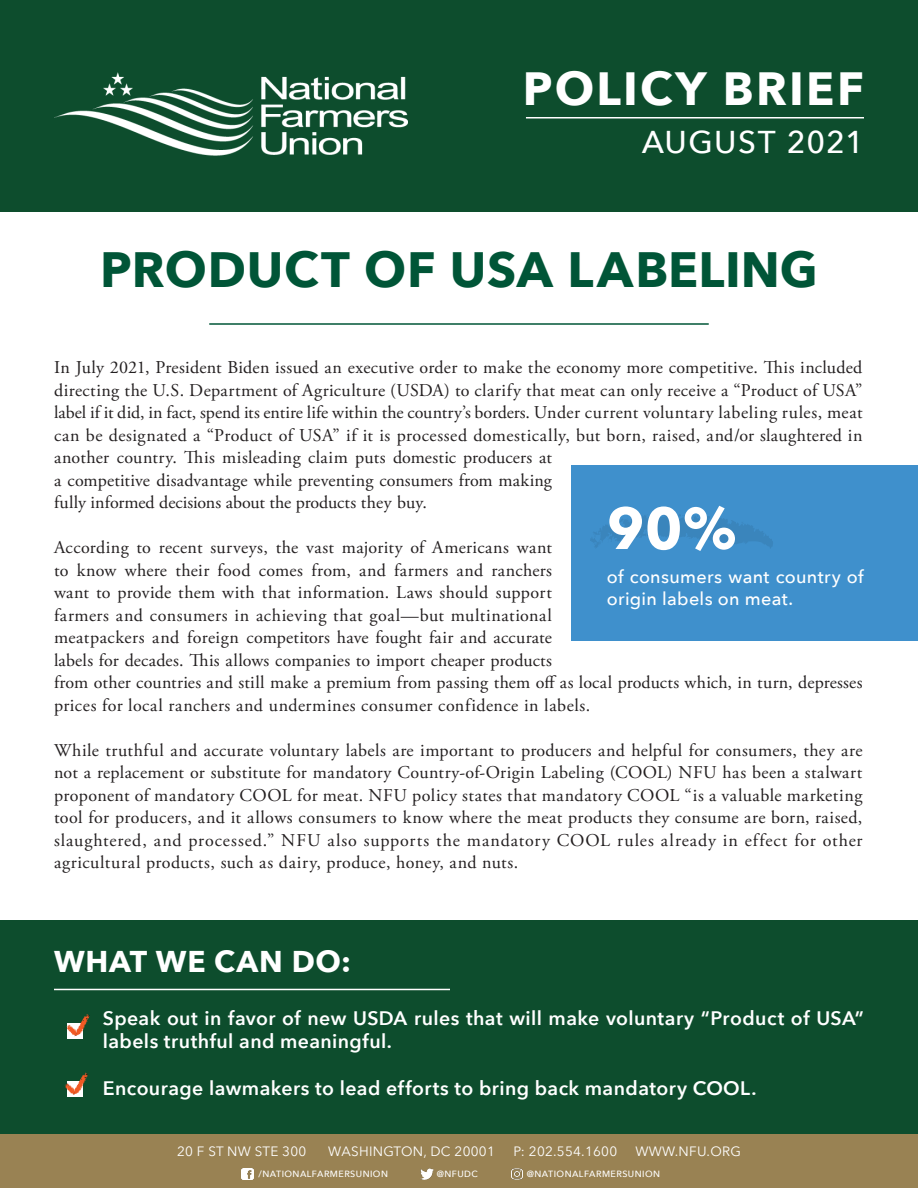
<style>
.page{position:relative;width:918px;height:1188px;background:#fff}
.page>*{position:absolute;margin:0;border:0;box-sizing:border-box;transform-origin:0 0}
.t1{font:700 58.5px "Avenir Next";color:#fff}
.t2{font:700 49.5px "Avenir Next";letter-spacing:.015em;color:#005537}
.t3{font:700 46.5px "Avenir Next";letter-spacing:.05em;color:#fff}
.t4{font:500 31.5px "Avenir Next";letter-spacing:.035em;color:#fff}
.t5{font:700 30px "Avenir Next";letter-spacing:.02em;color:#fff}
.t6{font:600 19.5px/23.4px "Avenir Next";letter-spacing:.02em;color:#fff}
.t7{font:18px/22.5px "Adobe Garamond Pro";letter-spacing:.015em;color:#231f20}
.t8{font:500 18px/21.6px "Avenir Next";letter-spacing:.015em;color:#fff}
.New_Paragraph_Style{font:13.5px "Avenir Next";letter-spacing:.02em;color:#fff}
.New_Paragraph_Style-2{font:500 9px "Avenir Next";letter-spacing:.05em;color:#fff}
</style>
<div class="page">
<div style="left:572px;top:465px;width:346px;height:176px;background:#3f90cc"></div>
<svg style="left:590px;top:514px;width:183px;height:34px"></svg>
<div style="left:0;top:920px;width:918px;height:223px;background:#0d4d2d"></div>
<hr style="left:209px;top:323px;width:500px;height:2px;background:#005537">
<hr style="left:54px;top:989px;width:396px;height:1px;background:#fff">
<div style="left:68px;top:1023px;width:15px;height:16px;background:#fff"></div>
<div style="left:68px;top:1081px;width:15px;height:16px;background:#fff"></div>
<svg style="left:66px;top:1014px;width:24px;height:22px"></svg>
<svg style="left:65px;top:1072px;width:23px;height:23px"></svg>
<div style="left:0;top:1134px;width:918px;height:54px;background:#998253"></div>
<img style="left:512px;top:1168px;width:11px;height:12px">
<svg style="left:421px;top:1168px;width:13px;height:12px"></svg>
<svg style="left:242px;top:1168px;width:11px;height:12px"></svg>
<div style="left:0;top:0;width:918px;height:212px;background:#0d4d2d"></div>
<img style="left:54px;top:72px;width:353px;height:84px">
<hr style="left:526px;top:117px;width:338px;height:1px;background:#fff">
<p class="t3" style="left:523px;top:48px;width:343px">POLICY BRIEF</p>
<p class="t4" style="left:642px;top:115px;width:224px">AUGUST 2021</p>
<p class="t2" style="left:100px;top:226px;width:719px">PRODUCT OF USA LABELING</p>
<p class="t7" style="left:54px;top:357px;width:810px">In July 2021, President Biden issued an executive order to make the economy more competitive. This included directing the U.S. Department of Agriculture (USDA) to clarify that meat can only receive a “Product of USA” label if it did, in fact, spend its entire life within the country’s borders. Under current voluntary labeling rules, meat can be designated a “Product of USA” if it is processed domestically, but born, raised, and/or slaughtered in another country. This misleading claim puts domestic producers at<br>a competitive disadvantage while preventing consumers from making<br>fully informed decisions about the products they buy.</p>
<p class="t7" style="left:54px;top:537px;width:810px">According to recent surveys, the vast majority of Americans want<br>to know where their food comes from, and farmers and ranchers<br>want to provide them with that information. Laws should support<br>farmers and consumers in achieving that goal—but multinational<br>meatpackers and foreign competitors have fought fair and accurate<br>labels for decades. This allows companies to import cheaper products<br>from other countries and still make a premium from passing them off as local products which, in turn, depresses prices for local ranchers and undermines consumer confidence in labels.</p>
<p class="t7" style="left:54px;top:739px;width:810px;text-align:justify">While truthful and accurate voluntary labels are important to producers and helpful for consumers, they are not a replacement or substitute for mandatory Country-of-Origin Labeling (COOL) NFU has been a stalwart proponent of mandatory COOL for meat. NFU policy states that mandatory COOL “is a valuable marketing tool for producers, and it allows consumers to know where the meat products they consume are born, raised, slaughtered, and processed.” NFU also supports the mandatory COOL rules already in effect for other agricultural products, such as dairy, produce, honey, and nuts.</p>
<p class="t1" style="left:607px;top:478px;width:131px">90%</p>
<p class="t8" style="left:607px;top:566px;width:259px">of consumers want country of origin labels on meat.</p>
<p class="t5" style="left:54px;top:935px;width:299px">WHAT WE CAN DO:</p>
<p class="t6" style="left:103px;top:1006px;width:763px">Speak out in favor of new USDA rules that will make voluntary “Product of USA” labels truthful and meaningful.</p>
<p class="t6" style="left:103px;top:1076px;width:655px">Encourage lawmakers to lead efforts to bring back mandatory COOL.</p>
<p class="New_Paragraph_Style" style="left:177px;top:1140px;width:131px">20 F ST NW STE 300</p>
<p class="New_Paragraph_Style" style="left:328px;top:1140px;width:168px">WASHINGTON, DC 20001</p>
<p class="New_Paragraph_Style" style="left:513px;top:1140px;width:105px">P: 202.554.1600</p>
<p class="New_Paragraph_Style" style="left:636px;top:1140px;width:107px">WWW.NFU.ORG</p>
<p class="New_Paragraph_Style-2" style="left:259px;top:1166px;width:131px">/NATIONALFARMERSUNION</p>
<p class="New_Paragraph_Style-2" style="left:437px;top:1166px;width:43px">@NFUDC</p>
<p class="New_Paragraph_Style-2" style="left:527px;top:1166px;width:135px">@NATIONALFARMERSUNION</p>
</div>
